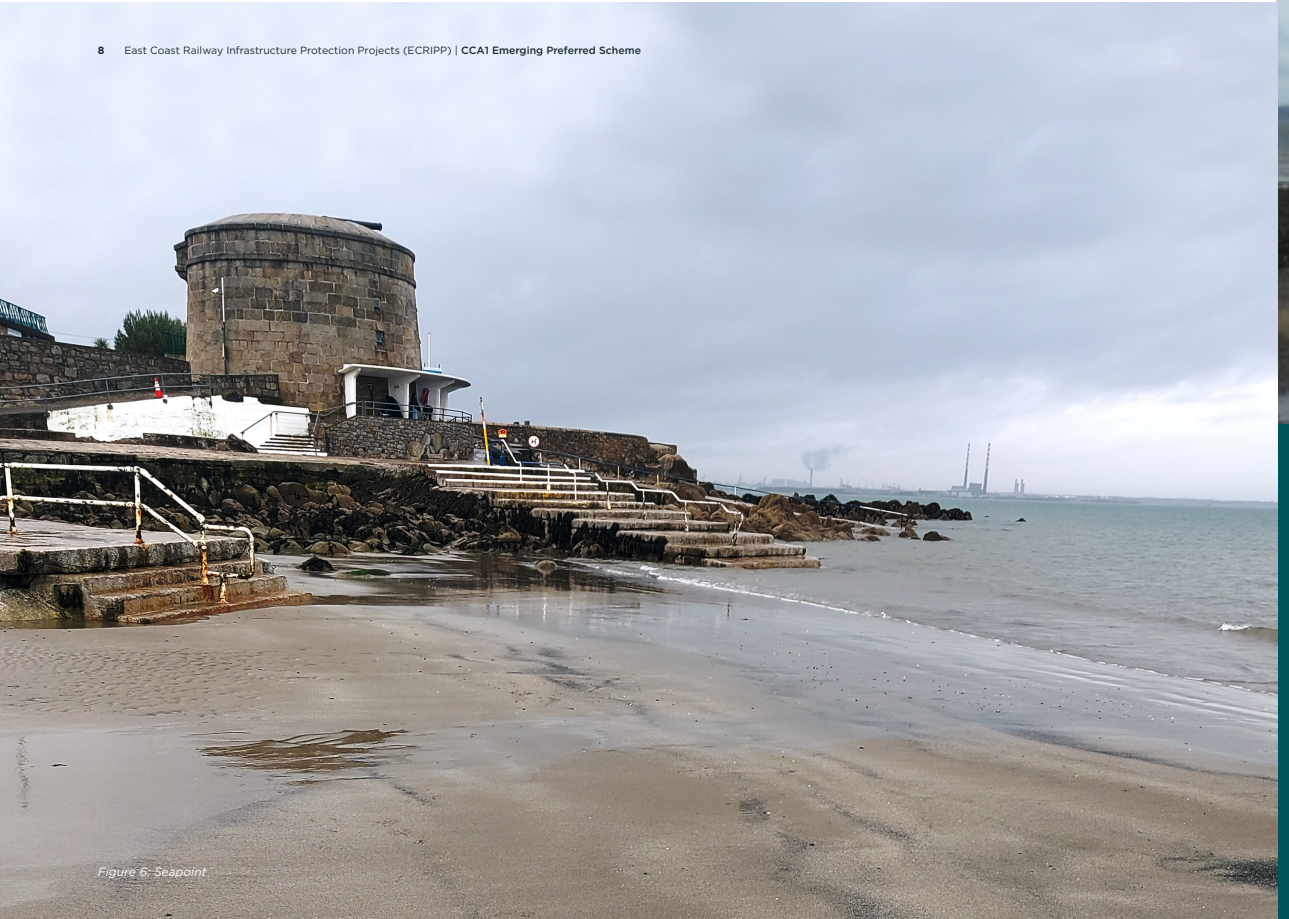
<style>
.page{position:relative;width:1289px;height:919px;background:#fff}
.page>*{position:absolute;margin:0;border:0;box-sizing:border-box;transform-origin:0 0}
.Figure{font:italic 12px "Gotham";color:#fff}
.t1{font:10.5px "Gotham";color:#1d2b30}
.t2{font:700 10.5px "Gotham";color:#1d2b30}
.s1{font-weight:500}
</style>
<div class="page">
<div style="left:1276px;top:0;width:12px;height:918px;background:#005356"></div>
<img style="left:1276px;top:0;width:12px;height:423px">
<img style="left:0;top:2px;width:1277px;height:916px">
<p class="t2" style="left:98px;top:43px;width:8px">8</p>
<p class="t1" style="left:124px;top:44px;width:518px">East Coast Railway Infrastructure Protection Projects (ECRIPP) | <span class="s1">CCA1 Emerging Preferred Scheme</span></p>
<p class="Figure" style="left:98px;top:864px;width:110px">Figure 6: Seapoint</p>
</div>
